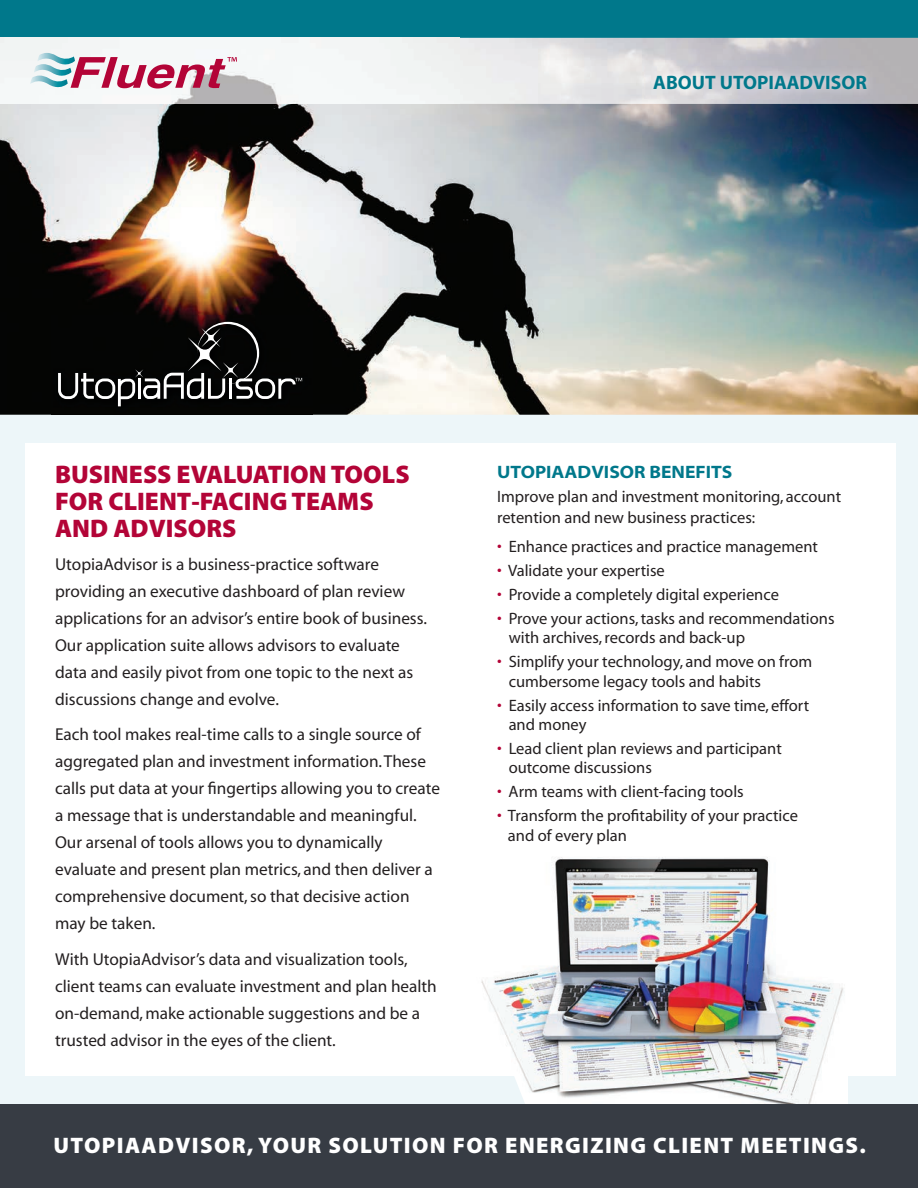
<style>
.page{position:relative;width:918px;height:1188px;background:#fff}
.page>*{position:absolute;margin:0;border:0;box-sizing:border-box;transform-origin:0 0}
.t1{font:25.5px/27px "Myriad MM 830 600";color:#b30437}
.t2{font:22.5px "Myriad MM 830 600";letter-spacing:.06em;color:#fff}
.t3{font:700 19.5px "Myriad";color:#00788b}
.t4{font:18px "Myriad MM 700 700";color:#00788b}
.t5{font:17.25px/27px "Myriad MM 400 600";color:#231f20}
.t6{font:16.5px/19.5px "Myriad MM 400 600";color:#231f20}
.s1{color:#b30437}
</style>
<div class="page">
<div style="left:0;top:251px;width:918px;height:937px;background:#edf6f9"></div>
<img style="left:0;top:38px;width:918px;height:377px">
<div style="left:0;top:0;width:918px;height:38px;background:#00788b"></div>
<div style="left:52px;top:316px;width:260px;height:99px;background:#040504"></div>
<svg style="left:58px;top:322px;width:244px;height:84px;background:#222"></svg>
<img style="left:645px;top:66px;width:231px;height:33px">
<svg style="left:30px;top:53px;width:207px;height:36px"></svg>
<div style="left:25px;top:443px;width:870px;height:633px;background:#fff"></div>
<img style="left:481px;top:857px;width:367px;height:247px">
<div style="left:0;top:1104px;width:918px;height:84px;background:#373c44"></div>
<p class="t3" style="left:653px;top:73px;width:215px">ABOUT UTOPIAADVISOR</p>
<h1 class="t1" style="left:55px;top:462px;width:356px">BUSINESS EVALUATION TOOLS<br>FOR CLIENT-FACING TEAMS<br>AND ADVISORS</h1>
<p class="t5" style="left:55px;top:551px;width:374px">UtopiaAdvisor is a business-practice software providing an executive dashboard of plan review applications for an advisor’s entire book of business.<br>Our application suite allows advisors to evaluate data and easily pivot from one topic to the next as discussions change and evolve.</p>
<p class="t5" style="left:55px;top:722px;width:386px">Each tool makes real-time calls to a single source of aggregated plan and investment information. These calls put data at your fingertips allowing you to create a message that is understandable and meaningful.<br>Our arsenal of tools allows you to dynamically evaluate and present plan metrics, and then deliver a comprehensive document, so that decisive action may be taken.</p>
<p class="t5" style="left:55px;top:946px;width:383px">With UtopiaAdvisor’s data and visualization tools, client teams can evaluate investment and plan health on-demand, make actionable suggestions and be a trusted advisor in the eyes of the client.</p>
<p class="t4" style="left:497px;top:462px;width:237px">UTOPIAADVISOR BENEFITS</p>
<p class="t6" style="left:497px;top:487px;width:346px;line-height:21px">Improve plan and investment monitoring, account retention and new business practices:</p>
<p class="t6" style="left:497px;top:538px;width:322px"><span class="s1">•</span> Enhance practices and practice management</p>
<p class="t6" style="left:497px;top:562px;width:169px"><span class="s1">•</span> Validate your expertise</p>
<p class="t6" style="left:497px;top:586px;width:283px"><span class="s1">•</span> Provide a completely digital experience</p>
<p class="t6" style="left:509px;top:609px;width:327px;text-indent:-12px"><span class="s1">•</span> Prove your actions, tasks and recommendations with archives, records and back-up</p>
<p class="t6" style="left:509px;top:653px;width:305px;text-indent:-12px"><span class="s1">•</span> Simplify your technology, and move on from cumbersome legacy tools and habits</p>
<p class="t6" style="left:509px;top:696px;width:302px;text-indent:-12px"><span class="s1">•</span> Easily access information to save time, effort and money</p>
<p class="t6" style="left:509px;top:739px;width:275px;text-indent:-12px"><span class="s1">•</span> Lead client plan reviews and participant outcome discussions</p>
<p class="t6" style="left:497px;top:783px;width:248px"><span class="s1">•</span> Arm teams with client-facing tools</p>
<p class="t6" style="left:508px;top:806px;width:292px;text-indent:-11px"><span class="s1">•</span> Transform the profitability of your practice and of every plan</p>
<h2 class="t2" style="left:54px;top:1133px;width:814px">UTOPIAADVISOR, YOUR SOLUTION FOR ENERGIZING CLIENT MEETINGS.</h2>
</div>
